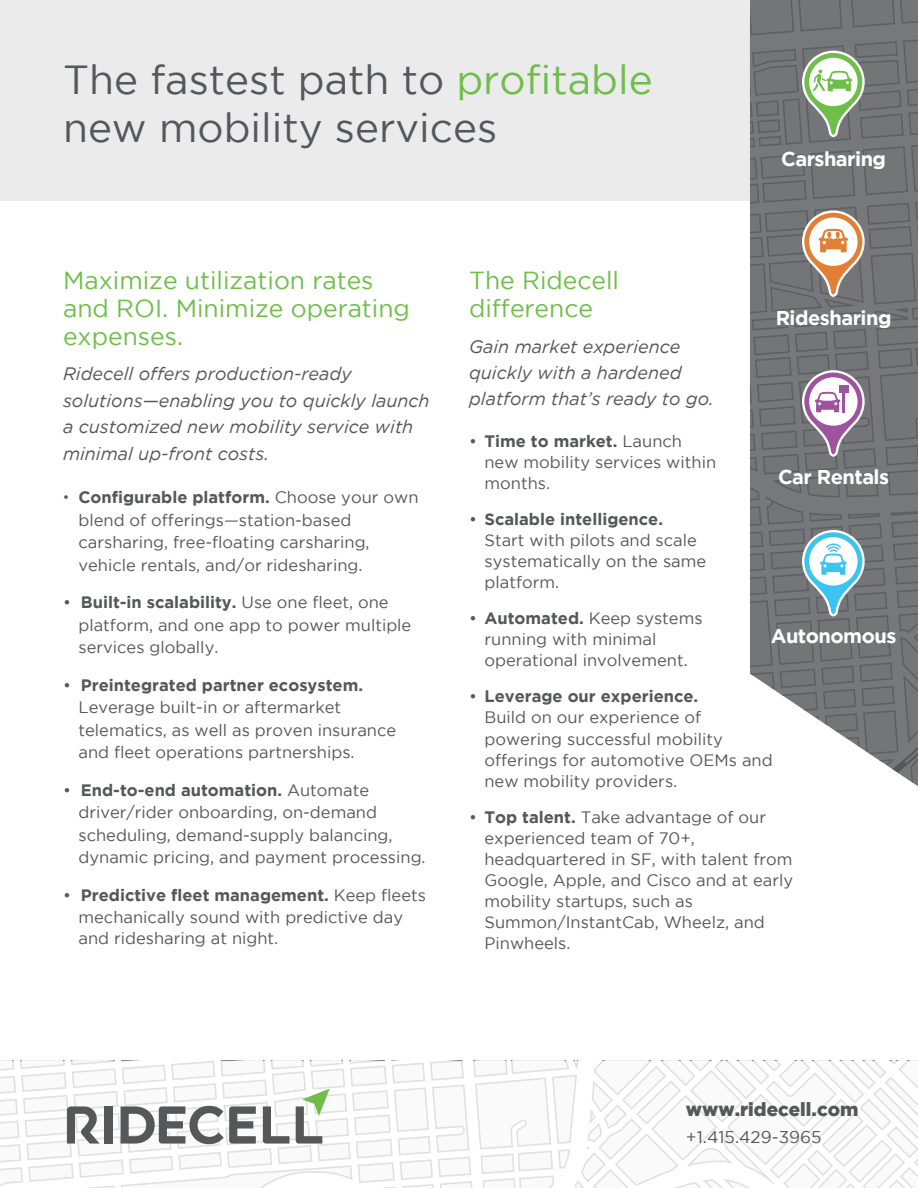
<style>
.page{position:relative;width:918px;height:1188px;background:#fff}
.page>*{position:absolute;margin:0;border:0;box-sizing:border-box;transform-origin:0 0}
.t1{font:40.5px/48.6px "Gotham";color:#55575a}
.t2{font:24.6px/27.8px "Gotham";color:#6fbe4a}
.t3{font:700 19.95px "Gotham";letter-spacing:-.025em;color:#fff}
.t4{font:900 18.9px "Gotham";color:#55575a}
.t5{font:italic 18px/26.4px "Gotham";color:#55575a}
.t6{font:16.95px "Gotham";color:#55575a}
.t7{font:16.5px/21px "Gotham";color:#55575a}
.s1{color:#6fbe4a}
.s2{font-family:"Helvetica Neue";font-weight:700}
.s3{font-weight:700}
</style>
<div class="page">
<div style="left:0;top:0;width:918px;height:200px;background:#ebebec"></div>
<svg style="left:0;top:1061px;width:918px;height:127px"></svg>
<svg style="left:750px;top:0;width:168px;height:786px;background:#858687"></svg>
<div style="left:839px;top:386px;width:10px;height:7px;background:#9e539e"></div>
<hr style="left:843px;top:387px;width:2px;height:25px;background:#9e539e">
<h1 class="t1" style="left:63px;top:55px;width:591px">The fastest path to <span class="s1">profitable </span>new mobility services</h1>
<p class="t3" style="left:781px;top:148px;width:107px">Carsharing</p>
<h2 class="t2" style="left:63px;top:266px;width:348px">Maximize utilization rates and ROI. Minimize operating expenses.</h2>
<p class="t5" style="left:63px;top:361px;width:368px">Ridecell offers production-ready solutions—enabling you to quickly launch a customized new mobility service with minimal up-front costs.</p>
<p class="t7" style="left:78px;top:486px;width:342px;line-height:22.5px;text-indent:-15px"><span class="s2">•</span> <span class="s3">Configurable platform.</span> Choose your own blend of offerings—station-based carsharing, free-floating carsharing, vehicle rentals, and/or ridesharing.</p>
<p class="t7" style="left:78px;top:591px;width:334px;line-height:22.5px;text-indent:-15px">• <span class="s3">Built-in scalability.</span> Use one fleet, one platform, and one app to power multiple services globally.</p>
<p class="t7" style="left:78px;top:673px;width:319px;line-height:22.5px;text-indent:-15px">• <span class="s3">Preintegrated partner ecosystem.<br></span>Leverage built-in or aftermarket telematics, as well as proven insurance and fleet operations partnerships.</p>
<p class="t7" style="left:78px;top:778px;width:349px;line-height:22.5px;text-indent:-15px">• <span class="s3">End-to-end automation.</span> Automate driver/rider onboarding, on-demand scheduling, demand-supply balancing, dynamic pricing, and payment processing.</p>
<p class="t7" style="left:63px;top:883px;width:364px;line-height:22.5px;text-align:center">• <span class="s3">Predictive fleet management.</span> Keep fleets mechanically sound with predictive day</p>
<p class="t7" style="left:78px;top:928px;width:201px">and ridesharing at night.</p>
<h2 class="t2" style="left:469px;top:266px;width:152px">The Ridecell difference</h2>
<p class="t5" style="left:469px;top:333px;width:246px">Gain market experience quickly with a hardened platform that’s ready to go.</p>
<p class="t7" style="left:484px;top:431px;width:233px;text-indent:-15px">• <span class="s3">Time to market.</span> Launch new mobility services within months.</p>
<p class="t7" style="left:484px;top:509px;width:223px;text-indent:-15px">• <span class="s3">Scalable intelligence.<br></span>Start with pilots and scale systematically on the same platform.</p>
<p class="t7" style="left:484px;top:608px;width:220px;text-indent:-15px">• <span class="s3">Automated.</span> Keep systems running with minimal operational involvement.</p>
<p class="t7" style="left:484px;top:686px;width:290px;text-indent:-15px">• <span class="s3">Leverage our experience.<br></span>Build on our experience of powering successful mobility offerings for automotive OEMs and new mobility providers.</p>
<p class="t7" style="left:484px;top:806px;width:310px;text-indent:-15px">• <span class="s3">Top talent.</span> Take advantage of our experienced team of 70+, headquartered in SF, with talent from<br>Google, Apple, and Cisco and at early mobility startups, such as<br>Summon/InstantCab, Wheelz, and<br>Pinwheels.</p>
<p class="t3" style="left:776px;top:307px;width:117px">Ridesharing</p>
<p class="t3" style="left:778px;top:466px;width:113px">Car Rentals</p>
<p class="t3" style="left:771px;top:625px;width:127px">Autonomous</p>
<p class="t4" style="left:686px;top:1099px;width:174px">www.ridecell.com</p>
<p class="t6" style="left:686px;top:1127px;width:137px">+1.415.429-3965</p>
</div>
